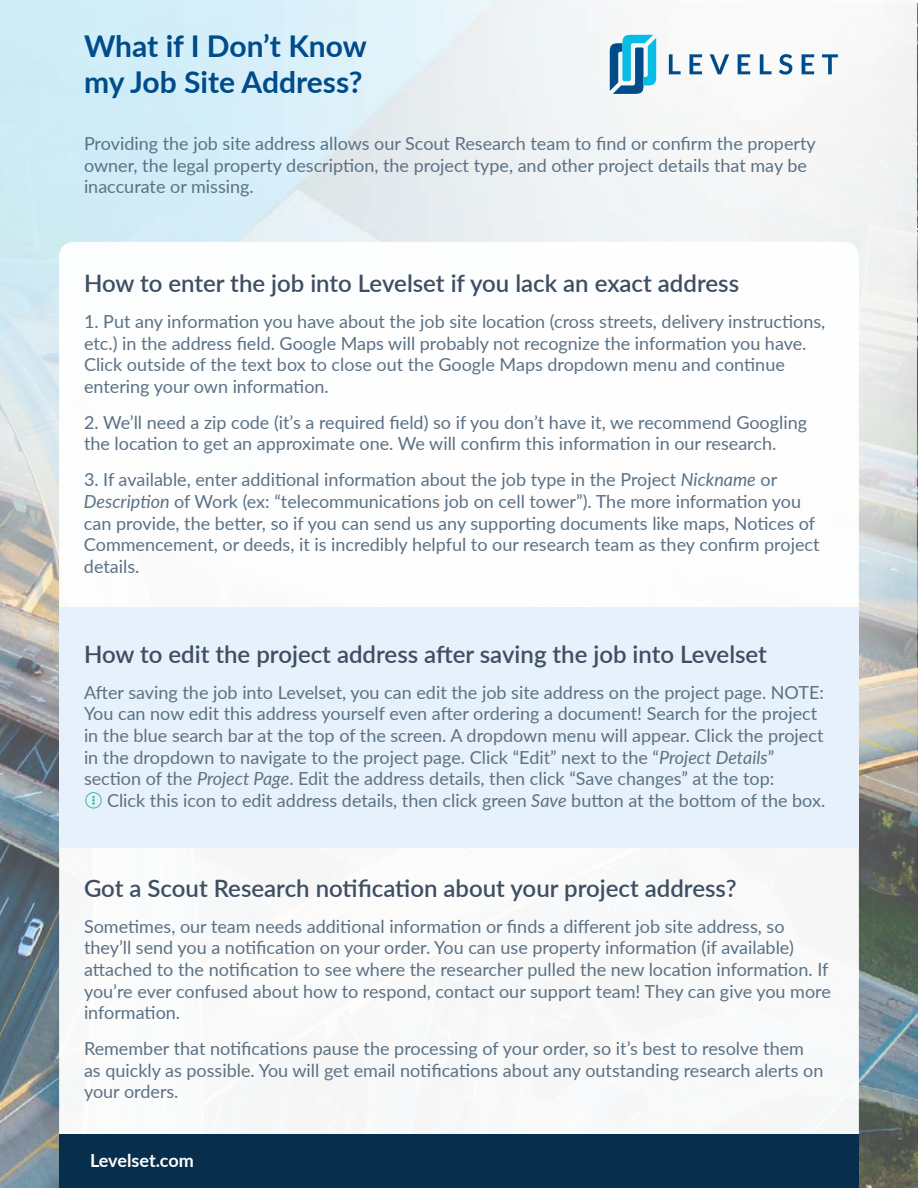
<style>
.page{position:relative;width:918px;height:1188px;background:#fff}
.page>*{position:absolute;margin:0;border:0;box-sizing:border-box;transform-origin:0 0}
.t1{font:700 30px/36px "Lato";color:#004b89}
.t2{font:600 24px "Lato";color:#3e4e63}
.t3{font:18px/21.6px "Lato";color:#5b7184}
.t4{font:700 18px "Lato";letter-spacing:-.005em;color:#fff}
.s1{font-style:italic}
</style>
<div class="page">
<img style="left:0;top:3px;width:918px;height:1185px">
<img style="left:0;top:0;width:917px;height:897px">
<div style="left:59px;top:242px;width:800px;height:946px;background:#fff;border-radius:15px"></div>
<svg style="left:822px;top:54px;width:16px;height:20px"></svg>
<svg style="left:802px;top:54px;width:12px;height:20px"></svg>
<svg style="left:779px;top:54px;width:13px;height:21px"></svg>
<svg style="left:760px;top:54px;width:11px;height:20px"></svg>
<svg style="left:738px;top:54px;width:12px;height:20px"></svg>
<svg style="left:710px;top:54px;width:19px;height:20px"></svg>
<svg style="left:689px;top:54px;width:13px;height:20px"></svg>
<svg style="left:669px;top:54px;width:12px;height:20px"></svg>
<svg style="left:610px;top:35px;width:46px;height:59px"></svg>
<div style="left:59px;top:1134px;width:800px;height:54px;background:#072e4c"></div>
<div style="left:59px;top:607px;width:800px;height:241px;background:#e7f1fb"></div>
<svg style="left:92px;top:796px;width:3px;height:9px"></svg>
<div style="left:85px;top:792px;width:17px;height:16px;border:1px solid #3cbb9a;border-radius:50%"></div>
<h1 class="t1" style="left:84px;top:27px;width:284px">What if I Don’t Know my Job Site Address?</h1>
<p class="t3" style="left:84px;top:132px;width:733px">Providing the job site address allows our Scout Research team to find or confirm the property owner, the legal property description, the project type, and other project details that may be inaccurate or missing.</p>
<h2 class="t2" style="left:84px;top:266px;width:657px">How to enter the job into Levelset if you lack an exact address</h2>
<p class="t3" style="left:84px;top:310px;width:743px">1. Put any information you have about the job site location (cross streets, delivery instructions, etc.) in the address field. Google Maps will probably not recognize the information you have.<br>Click outside of the text box to close out the Google Maps dropdown menu and continue entering your own information.</p>
<p class="t3" style="left:84px;top:411px;width:725px">2. We’ll need a zip code (it’s a required field) so if you don’t have it, we recommend Googling the location to get an approximate one. We will confirm this information in our research.</p>
<p class="t3" style="left:84px;top:468px;width:737px">3. If available, enter additional information about the job type in the Project <span class="s1">Nickname</span> or <span class="s1">Description</span> of Work (ex: “telecommunications job on cell tower”). The more information you can provide, the better, so if you can send us any supporting documents like maps, Notices of Commencement, or deeds, it is incredibly helpful to our research team as they confirm project details.</p>
<h2 class="t2" style="left:84px;top:637px;width:685px">How to edit the project address after saving the job into Levelset</h2>
<p class="t3" style="left:84px;top:681px;width:742px">After saving the job into Levelset, you can edit the job site address on the project page. NOTE:<br>You can now edit this address yourself even after ordering a document! Search for the project in the blue search bar at the top of the screen. A dropdown menu will appear. Click the project in the dropdown to navigate to the project page. Click “Edit” next to the “<span class="s1">Project Details</span>” section of the <span class="s1">Project Page</span>. Edit the address details, then click “Save changes” at the top:</p>
<p class="t3" style="left:107px;top:789px;width:720px">Click this icon to edit address details, then click green <span class="s1">Save</span> button at the bottom of the box.</p>
<h2 class="t2" style="left:84px;top:871px;width:654px">Got a Scout Research notification about your project address?</h2>
<p class="t3" style="left:84px;top:915px;width:748px">Sometimes, our team needs additional information or finds a different job site address, so they’ll send you a notification on your order. You can use property information (if available) attached to the notification to see where the researcher pulled the new location information. If you’re ever confused about how to respond, contact our support team! They can give you more information.</p>
<p class="t3" style="left:84px;top:1037px;width:741px">Remember that notifications pause the processing of your order, so it’s best to resolve them as quickly as possible. You will get email notifications about any outstanding research alerts on your orders.</p>
<p class="t4" style="left:90px;top:1148px;width:105px">Levelset.com</p>
</div>
